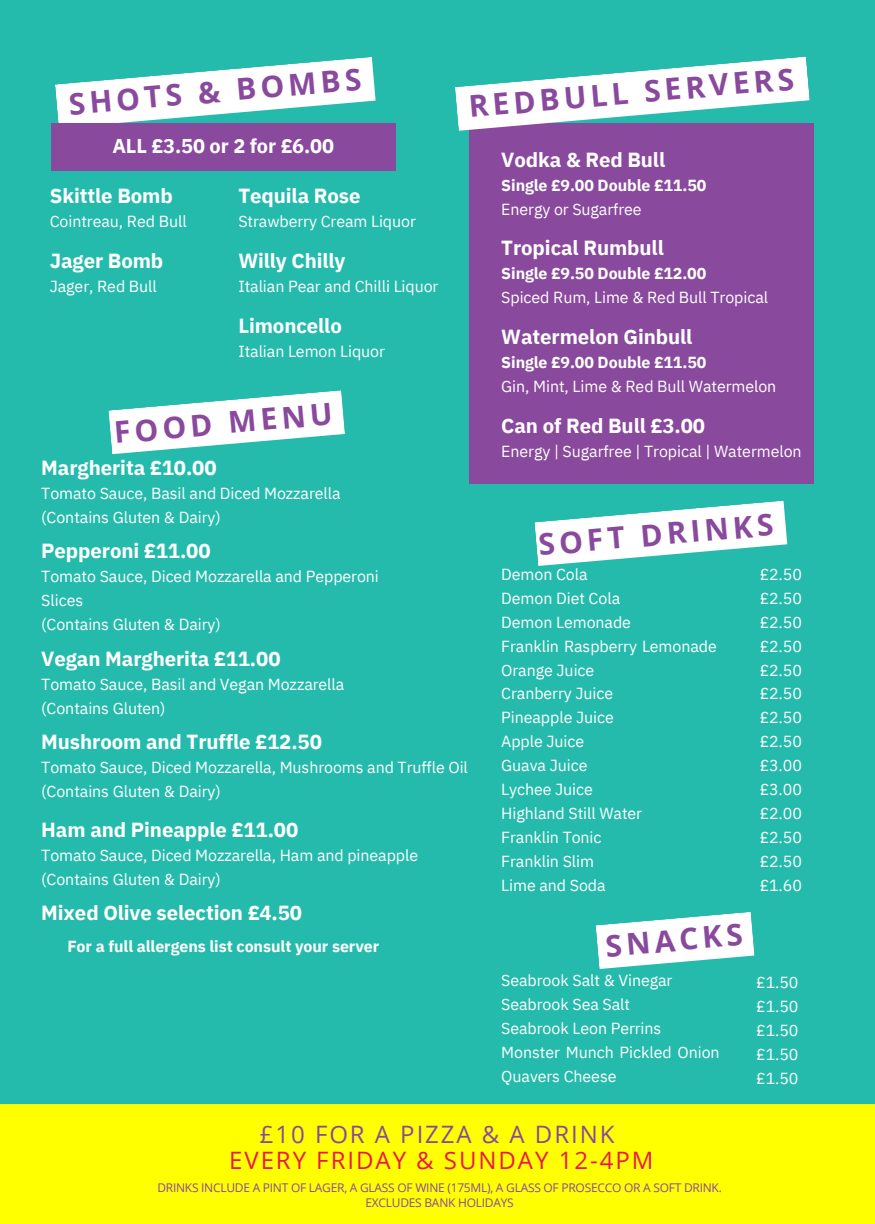
<style>
.page{position:relative;width:875px;height:1224px;background:#fff}
.page>*{position:absolute;margin:0;border:0;box-sizing:border-box;transform-origin:0 0}
.t1{font:700 30px "Open Sans";color:#89499d}
.t2{font:24px "Open Sans";letter-spacing:.08em;color:#ed1650}
.t3{font:24px "Open Sans";letter-spacing:.08em;color:#89499d}
.t4{font:700 20.4px "IBM Plex Sans";letter-spacing:-.005em;color:#fff}
.t5{font:700 20px "IBM Plex Sans";letter-spacing:-.005em;color:#fff}
.t6{font:16px/24px "IBM Plex Sans";letter-spacing:-.005em;color:#fff}
.t7{font:700 16px "IBM Plex Sans";letter-spacing:-.005em;color:#fff}
.t8{font:12px/15px "Open Sans";letter-spacing:-.02em;color:#89499d;text-align:center}
</style>
<div class="page">
<div style="left:0;top:0;width:874px;height:1223px;background:#25bbac"></div>
<div style="left:469px;top:123px;width:344px;height:361px;background:#89499d"></div>
<div style="left:0;top:1104px;width:874px;height:119px;background:#ff0"></div>
<svg style="left:55px;top:57px;width:320px;height:66px"></svg>
<svg style="left:455px;top:56px;width:354px;height:75px"></svg>
<div style="left:51px;top:123px;width:344px;height:48px;background:#89499d"></div>
<svg style="left:108px;top:390px;width:237px;height:64px"></svg>
<svg style="left:596px;top:912px;width:158px;height:57px"></svg>
<svg style="left:534px;top:501px;width:253px;height:65px"></svg>
<p class="t1" style="left:67px;top:83px;width:295px;rotate:-5deg">SHOTS &amp; BOMBS</p>
<p class="t1" style="left:466px;top:86px;width:328px;rotate:-5deg">REDBULL SERVERS</p>
<p class="t4" style="left:501px;top:146px;width:165px">Vodka &amp; Red Bull</p>
<p class="t7" style="left:501px;top:174px;width:207px">Single £9.00 Double £11.50</p>
<p class="t6" style="left:501px;top:197px;width:142px">Energy or Sugarfree</p>
<p class="t5" style="left:112px;top:133px;width:223px">ALL £3.50 or 2 for £6.00</p>
<p class="t4" style="left:50px;top:182px;width:124px">Skittle Bomb</p>
<p class="t6" style="left:50px;top:209px;width:138px">Cointreau, Red Bull</p>
<p class="t4" style="left:50px;top:247px;width:115px">Jager Bomb</p>
<p class="t6" style="left:50px;top:274px;width:109px">Jager, Red Bull</p>
<p class="t4" style="left:238px;top:182px;width:124px">Tequila Rose</p>
<p class="t6" style="left:238px;top:209px;width:179px">Strawberry Cream Liquor</p>
<p class="t4" style="left:238px;top:247px;width:109px">Willy Chilly</p>
<p class="t6" style="left:238px;top:274px;width:201px">Italian Pear and Chilli Liquor</p>
<p class="t4" style="left:238px;top:312px;width:105px">Limoncello</p>
<p class="t6" style="left:238px;top:339px;width:148px">Italian Lemon Liquor</p>
<p class="t4" style="left:501px;top:235px;width:164px">Tropical Rumbull</p>
<p class="t7" style="left:501px;top:263px;width:206px">Single £9.50 Double £12.00</p>
<p class="t6" style="left:501px;top:285px;width:268px">Spiced Rum, Lime &amp; Red Bull Tropical</p>
<p class="t4" style="left:501px;top:323px;width:193px">Watermelon Ginbull</p>
<p class="t7" style="left:501px;top:352px;width:207px">Single £9.00 Double £11.50</p>
<p class="t6" style="left:501px;top:374px;width:276px">Gin, Mint, Lime &amp; Red Bull Watermelon</p>
<p class="t4" style="left:501px;top:412px;width:205px">Can of Red Bull £3.00</p>
<p class="t6" style="left:501px;top:439px;width:302px">Energy | Sugarfree | Tropical | Watermelon</p>
<p class="t1" style="left:112px;top:411px;width:220px;rotate:-5deg">FOOD MENU</p>
<p class="t4" style="left:41px;top:454px;width:177px">Margherita £10.00</p>
<p class="t6" style="left:41px;top:481px;width:301px">Tomato Sauce, Basil and Diced Mozzarella</p>
<p class="t6" style="left:41px;top:505px;width:181px">(Contains Gluten &amp; Dairy)</p>
<p class="t4" style="left:41px;top:538px;width:171px">Pepperoni £11.00</p>
<p class="t6" style="left:41px;top:564px;width:339px">Tomato Sauce, Diced Mozzarella and Pepperoni<br>Slices</p>
<p class="t6" style="left:41px;top:612px;width:181px">(Contains Gluten &amp; Dairy)</p>
<p class="t4" style="left:41px;top:645px;width:241px">Vegan Margherita £11.00</p>
<p class="t6" style="left:41px;top:672px;width:304px">Tomato Sauce, Basil and Vegan Mozzarella</p>
<p class="t6" style="left:41px;top:696px;width:126px">(Contains Gluten)</p>
<p class="t4" style="left:41px;top:728px;width:282px">Mushroom and Truffle £12.50</p>
<p class="t6" style="left:41px;top:755px;width:428px">Tomato Sauce, Diced Mozzarella, Mushrooms and Truffle Oil</p>
<p class="t6" style="left:41px;top:779px;width:181px">(Contains Gluten &amp; Dairy)</p>
<p class="t1" style="left:536px;top:524px;width:237px;rotate:-5deg">SOFT DRINKS</p>
<p class="t6" style="left:501px;top:562px;width:88px">Demon Cola</p>
<p class="t6" style="left:501px;top:586px;width:120px">Demon Diet Cola</p>
<p class="t6" style="left:501px;top:610px;width:131px">Demon Lemonade</p>
<p class="t6" style="left:501px;top:634px;width:217px">Franklin Raspberry Lemonade<br>Orange Juice</p>
<p class="t6" style="left:501px;top:681px;width:113px">Cranberry Juice</p>
<p class="t6" style="left:501px;top:705px;width:114px">Pineapple Juice</p>
<p class="t6" style="left:501px;top:729px;width:84px">Apple Juice</p>
<p class="t6" style="left:501px;top:753px;width:88px">Guava Juice</p>
<p class="t6" style="left:501px;top:777px;width:93px">Lychee Juice</p>
<p class="t6" style="left:501px;top:801px;width:142px">Highland Still Water</p>
<p class="t6" style="left:501px;top:825px;width:102px">Franklin Tonic</p>
<p class="t6" style="left:501px;top:849px;width:94px">Franklin Slim</p>
<p class="t6" style="left:501px;top:873px;width:106px">Lime and Soda</p>
<p class="t6" style="left:759px;top:562px;width:44px;text-align:justify">£2.50 £2.50 £2.50 £2.50 £2.50 £2.50 £2.50 £2.50 £3.00 £3.00 £2.00 £2.50 £2.50 £1.60</p>
<p class="t4" style="left:41px;top:816px;width:258px">Ham and Pineapple £11.00</p>
<p class="t6" style="left:41px;top:843px;width:378px">Tomato Sauce, Diced Mozzarella, Ham and pineapple</p>
<p class="t6" style="left:41px;top:867px;width:181px">(Contains Gluten &amp; Dairy)</p>
<p class="t4" style="left:41px;top:899px;width:262px">Mixed Olive selection £4.50</p>
<p class="t7" style="left:67px;top:935px;width:313px">For a full allergens list consult your server</p>
<p class="t1" style="left:603px;top:925px;width:139px;rotate:-5deg">SNACKS</p>
<p class="t6" style="left:501px;top:968px;width:172px">Seabrook Salt &amp; Vinegar<br>Seabrook Sea Salt</p>
<p class="t6" style="left:501px;top:1016px;width:161px">Seabrook Leon Perrins</p>
<p class="t6" style="left:501px;top:1040px;width:220px">Monster Munch Pickled Onion<br>Quavers Cheese</p>
<p class="t6" style="left:755px;top:970px;width:44px">£1.50</p>
<p class="t6" style="left:755px;top:994px;width:44px">£1.50</p>
<p class="t6" style="left:755px;top:1018px;width:44px">£1.50</p>
<p class="t6" style="left:755px;top:1042px;width:44px">£1.50</p>
<p class="t6" style="left:755px;top:1066px;width:44px">£1.50</p>
<p class="t3" style="left:260px;top:1118px;width:356px">£10 FOR A PIZZA &amp; A DRINK</p>
<p class="t2" style="left:229px;top:1143px;width:425px">EVERY FRIDAY &amp; SUNDAY 12-4PM</p>
<p class="t8" style="left:157px;top:1179px;width:566px">DRINKS INCLUDE A PINT OF LAGER, A GLASS OF WINE (175ML), A GLASS OF PROSECCO OR A SOFT DRINK.<br>EXCLUDES BANK HOLIDAYS</p>
</div>
